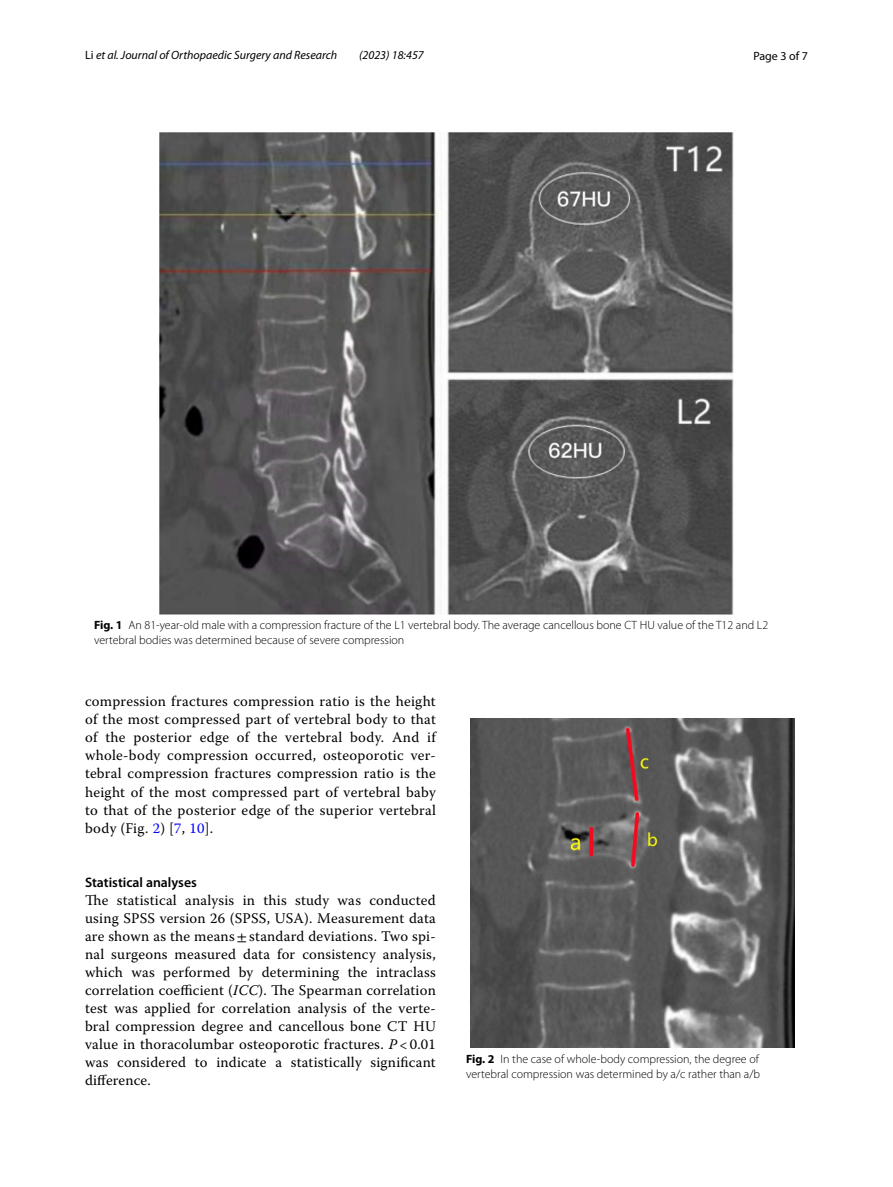
<style>
.page{position:relative;width:893px;height:1187px;background:#fff}
.page>*{position:absolute;margin:0;border:0;box-sizing:border-box;transform-origin:0 0}
.t1{font:14.7px/18px "Warnock Pro";letter-spacing:.015em;color:#000;text-align:justify}
.t2{font:600 13.8px "Myriad Pro";color:#000}
.t3{font:300 12px/15px "Myriad Pro";color:#000}
.t4{font:italic 12px "Myriad Pro";color:#000}
.t5{font:12px "Myriad Pro";color:#000}
.s1{font-style:normal}
.s2{font-weight:700}
.s3{color:#00f}
.s4{font-family:"STIX"}
.s5{font-style:italic}
</style>
<div class="page">
<img style="left:160px;top:133px;width:573px;height:481px">
<img style="left:471px;top:718px;width:323px;height:329px">
<p class="t4" style="left:85px;top:48px;width:254px"><span class="s1">Li</span> et al. Journal of Orthopaedic Surgery and Research</p>
<p class="t4" style="left:359px;top:48px;width:66px">(2023) 18:457</p>
<p class="t5" style="left:753px;top:48px;width:56px">Page 3 of 7</p>
<p class="t3" style="left:94px;top:618px;width:676px"><span class="s2">Fig. 1</span> An 81-year-old male with a compression fracture of the L1 vertebral body. The average cancellous bone CT HU value of the T12 and L2 vertebral bodies was determined because of severe compression</p>
<p class="t1" style="left:85px;top:692px;width:352px">compression fractures compression ratio is the height of the most compressed part of vertebral body to that of the posterior edge of the vertebral body. And if whole-body compression occurred, osteoporotic ver&shy;tebral compression fractures compression ratio is the height of the most compressed part of vertebral baby to that of the posterior edge of the superior vertebral body (Fig. <span class="s3">2</span>) [<span class="s3">7</span>, <span class="s3">10</span>].</p>
<p class="t2" style="left:85px;top:873px;width:113px">Statistical analyses</p>
<p class="t1" style="left:85px;top:891px;width:352px">The statistical analysis in this study was conducted using SPSS version 26 (SPSS, USA). Measurement data are shown as the means<span class="s4">±</span>standard deviations. Two spi&shy;nal surgeons measured data for consistency analysis, which was performed by determining the intraclass correlation coefficient (<span class="s5">ICC</span>). The Spearman correlation test was applied for correlation analysis of the verte&shy;bral compression degree and cancellous bone CT HU value in thoracolumbar osteoporotic fractures. <span class="s5">P</span> &lt; 0.01 was considered to indicate a statistically significant difference.</p>
<p class="t3" style="left:466px;top:1051px;width:296px"><span class="s2">Fig. 2</span> In the case of whole-body compression, the degree of vertebral compression was determined by a/c rather than a/b</p>
</div>
